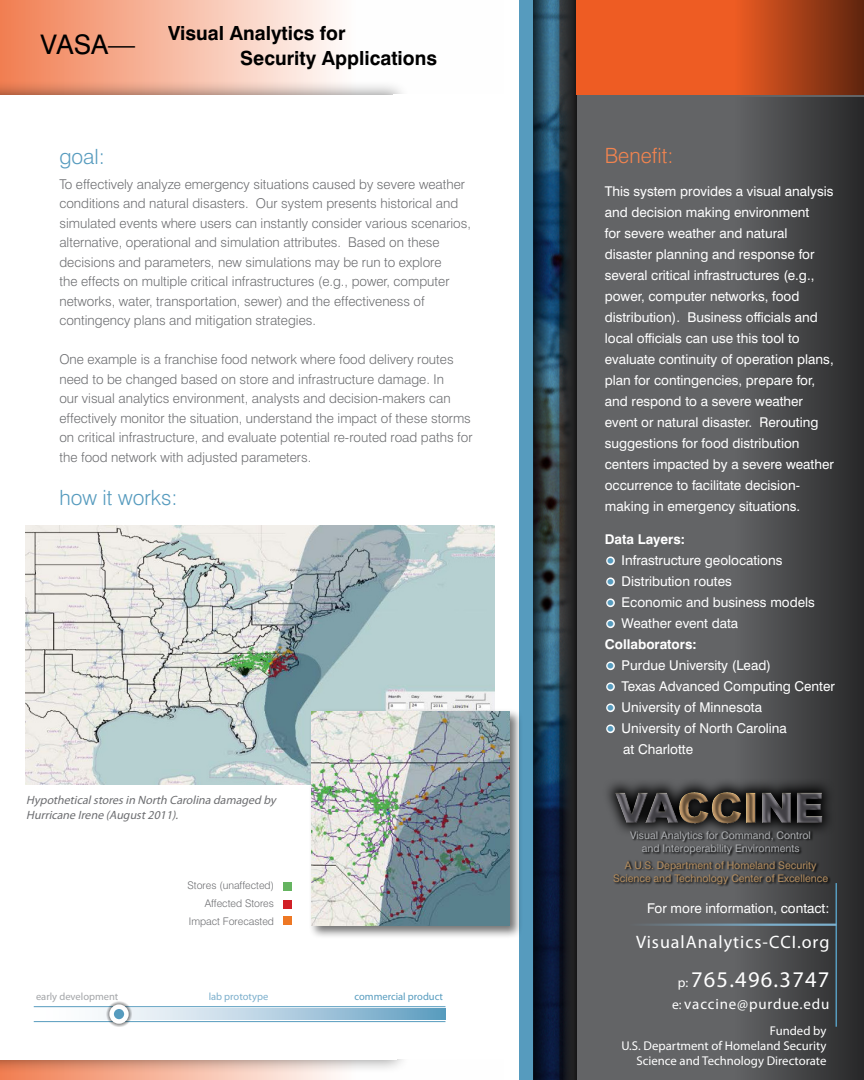
<style>
.page{position:relative;width:864px;height:1080px;background:#fff}
.page>*{position:absolute;margin:0;border:0;box-sizing:border-box;transform-origin:0 0}
.t1{font:27px "Swiss 721 BT";color:#000}
.t2{font:22.5px "Myriad Pro";letter-spacing:.055em;color:#fff}
.t3{font:300 21px "Swiss 721 BT";color:#569bbe}
.t4{font:300 21px "Swiss 721 BT";color:#f3844f}
.t5{font:700 19.5px/25.5px "Swiss 721 BT";color:#000}
.t6{font:18px "Myriad Pro";letter-spacing:.055em;color:#fff}
.t7{font:15px "Myriad Pro";letter-spacing:.055em;color:#fff}
.sidebar{font:300 13.5px/19.5px "Swiss 721 BT";color:#6d6e71}
.sidebar-2{font:13.5px/21px "Swiss 721 BT";color:#fff}
.sidebar-3{font:700 13.5px "Swiss 721 BT";color:#fff}
.captions{font:12.75px "Myriad Pro";color:#fff}
.captions-2{font:italic 12px/15px "Myriad Pro";color:#6d6e71}
.sidebar-4{font:10.5px/13.5px "Swiss 721 BT";color:#b18c5f;text-align:center}
.sidebar-5{font:10.5px/13.5px "Swiss 721 BT";color:#abadb0;text-align:center}
.body{font:300 10.5px "Swiss 721 BT";color:#6d6e71}
.t8{font:10.5px "Myriad Pro";color:#569bbe}
.t9{font:10.5px "Myriad Pro";color:#a3a5a8}
.t10{font:10.5px "Myriad Pro";color:#7cafcc}
.s1{font-size:19.5px;color:#569bbe}
.s2{font-size:13.5px}
</style>
<div class="page">
<div style="left:520px;top:0;width:117px;height:1080px;background:#569bbe"></div>
<svg style="left:0;top:0;width:338px;height:1080px;background:#f7baa2"></svg>
<div style="left:0;top:80px;width:410px;height:994px;background:#000;opacity:.45"></div>
<div style="left:0;top:95px;width:396px;height:964px;background:#fff"></div>
<div style="left:393px;top:94px;width:117px;height:965px;background:#fff"></div>
<div style="left:577px;top:94px;width:287px;height:986px;background:#636466"></div>
<img style="left:533px;top:0;width:44px;height:1080px">
<div style="left:577px;top:0;width:287px;height:94px;background:#ee5c23"></div>
<div style="left:692px;top:97px;width:172px;height:983px;background:linear-gradient(to right,#6e6f72,#2b2b2c)"></div>
<svg style="left:692px;top:0;width:172px;height:95px"></svg>
<img style="left:25px;top:526px;width:470px;height:259px">
<div style="left:308px;top:708px;width:215px;height:231px;background:#000;opacity:.55"></div>
<img style="left:312px;top:712px;width:198px;height:214px">
<div style="left:606px;top:556px;width:9px;height:9px;border:3px solid #fff;border-radius:50%"></div>
<div style="left:606px;top:577px;width:9px;height:9px;border:3px solid #fff;border-radius:50%"></div>
<div style="left:606px;top:598px;width:9px;height:9px;border:3px solid #fff;border-radius:50%"></div>
<div style="left:606px;top:619px;width:9px;height:9px;border:3px solid #fff;border-radius:50%"></div>
<div style="left:606px;top:661px;width:9px;height:9px;border:3px solid #fff;border-radius:50%"></div>
<div style="left:606px;top:682px;width:9px;height:9px;border:3px solid #fff;border-radius:50%"></div>
<div style="left:606px;top:703px;width:9px;height:9px;border:3px solid #fff;border-radius:50%"></div>
<div style="left:606px;top:724px;width:9px;height:9px;border:3px solid #fff;border-radius:50%"></div>
<svg style="left:603px;top:778px;width:233px;height:60px;background:#4e4f50"></svg>
<img style="left:599px;top:785px;width:242px;height:42px">
<hr style="left:836px;top:883px;width:1px;height:144px;background:#569bbe">
<hr style="left:608px;top:924px;width:228px;height:2px;background:#7cafcc">
<svg style="left:613px;top:830px;width:218px;height:57px;background:#494a4c"></svg>
<svg style="left:98px;top:1009px;width:348px;height:11px;background:#adccdf"></svg>
<hr style="left:34px;top:1006px;width:412px;height:1px;background:#569bbe">
<hr style="left:34px;top:1021px;width:412px;height:1px;background:#569bbe">
<div style="left:106px;top:1001px;width:26px;height:26px;background:#000;opacity:.41"></div>
<svg style="left:112px;top:1007px;width:14px;height:14px"></svg>
<div style="left:109px;top:1004px;width:20px;height:20px;border:4px solid #fff;border-radius:50%"></div>
<div style="left:283px;top:882px;width:8px;height:9px;background:#65b460"></div>
<div style="left:283px;top:900px;width:8px;height:9px;background:#d12027"></div>
<div style="left:283px;top:916px;width:8px;height:9px;background:#ee7824"></div>
<h1 class="t1" style="left:40px;top:28px;width:96px">VASA—</h1>
<h3 class="t5" style="left:240px;top:20px;width:198px;text-indent:-72px">Visual Analytics for<br>Security Applications</h3>
<p class="t3" style="left:59px;top:143px;width:47px">goal:</p>
<p class="sidebar" style="left:59px;top:174px;width:413px">To effectively analyze emergency situations caused by severe weather conditions and natural disasters. Our system presents historical and simulated events where users can instantly consider various scenarios, alternative, operational and simulation attributes. Based on these decisions and parameters, new simulations may be run to explore<br>the effects on multiple critical infrastructures (e.g., power, computer networks, water, transportation, sewer) and the effectiveness of contingency plans and mitigation strategies.</p>
<p class="sidebar" style="left:59px;top:350px;width:415px">One example is a franchise food network where food delivery routes need to be changed based on store and infrastructure damage. In<br>our visual analytics environment, analysts and decision-makers can effectively monitor the situation, understand the impact of these storms on critical infrastructure, and evaluate potential re-routed road paths for the food network with adjusted parameters.</p>
<p class="t3" style="left:59px;top:485px;width:120px">how it works:</p>
<p class="captions-2" style="left:26px;top:792px;width:254px">Hypotheticalstoresin North Carolina damaged by<br>Hurricane Irene (August2011).</p>
<p class="body" style="left:188px;top:879px;width:88px">Stores (unaffected)</p>
<p class="body" style="left:205px;top:897px;width:71px">Affected Stores</p>
<p class="body" style="left:189px;top:915px;width:87px">Impact Forecasted</p>
<p class="t9" style="left:36px;top:990px;width:84px">early development</p>
<p class="t10" style="left:209px;top:990px;width:61px">lab prototype</p>
<p class="t8" style="left:355px;top:990px;width:90px">commercial product</p>
<p class="t4" style="left:605px;top:143px;width:70px">Benefit:</p>
<p class="sidebar-2" style="left:605px;top:181px;width:231px">This system provides a visual analysis and decision making environment<br>for severe weather and natural disaster planning and response for several critical infrastructures (e.g., power, computer networks, food distribution). Business officials and local officials can use this tool to evaluate continuity of operation plans, plan for contingencies, prepare for, and respond to a severe weather event or natural disaster. Rerouting suggestions for food distribution centers impacted by a severe weather occurrence to facilitate decision&shy;making in emergency situations.</p>
<p class="sidebar-3" style="left:605px;top:531px;width:82px">Data Layers:</p>
<p class="sidebar-2" style="left:605px;top:550px;width:179px"><span class="s1">•</span> Infrastructure geolocations</p>
<p class="sidebar-2" style="left:605px;top:571px;width:128px"><span class="s1">•</span> Distribution routes</p>
<p class="sidebar-2" style="left:605px;top:592px;width:212px"><span class="s1">•</span> Economic and business models</p>
<p class="sidebar-2" style="left:605px;top:613px;width:135px"><span class="s1">•</span> Weather event data</p>
<p class="sidebar-3" style="left:605px;top:636px;width:93px">Collaborators:</p>
<p class="sidebar-2" style="left:605px;top:655px;width:168px"><span class="s1">•</span> Purdue University (Lead)</p>
<p class="sidebar-2" style="left:605px;top:676px;width:232px"><span class="s1">•</span> Texas Advanced Computing Center</p>
<p class="sidebar-2" style="left:605px;top:697px;width:159px"><span class="s1">•</span> University of Minnesota</p>
<p class="sidebar-2" style="left:605px;top:718px;width:184px"><span class="s1">•</span> University of North Carolina</p>
<p class="sidebar-2" style="left:623px;top:739px;width:71px">at Charlotte</p>
<p class="sidebar-5" style="left:630px;top:828px;width:182px">Visual Analytics for Command, Control and Interoperability Environments</p>
<p class="sidebar-4" style="left:613px;top:858px;width:216px">A U.S. Department of Homeland Security<br>Science and Technology Center of Excellence</p>
<p class="sidebar-2" style="left:647px;top:898px;width:184px">For more information, contact:</p>
<p class="t6" style="left:636px;top:931px;width:195px">VisualAnalytics-CCI.org</p>
<p class="t2" style="left:678px;top:966px;width:153px"><span class="s2">p:</span> 765.496.3747</p>
<p class="t7" style="left:672px;top:995px;width:159px"><span class="s2">e:</span> vaccine@purdue.edu</p>
<p class="captions" style="left:770px;top:1023px;width:58px">Funded by</p>
<p class="captions" style="left:621px;top:1038px;width:207px">U.S. Department of Homeland Security</p>
<p class="captions" style="left:636px;top:1053px;width:192px">Science and Technology Directorate</p>
</div>
